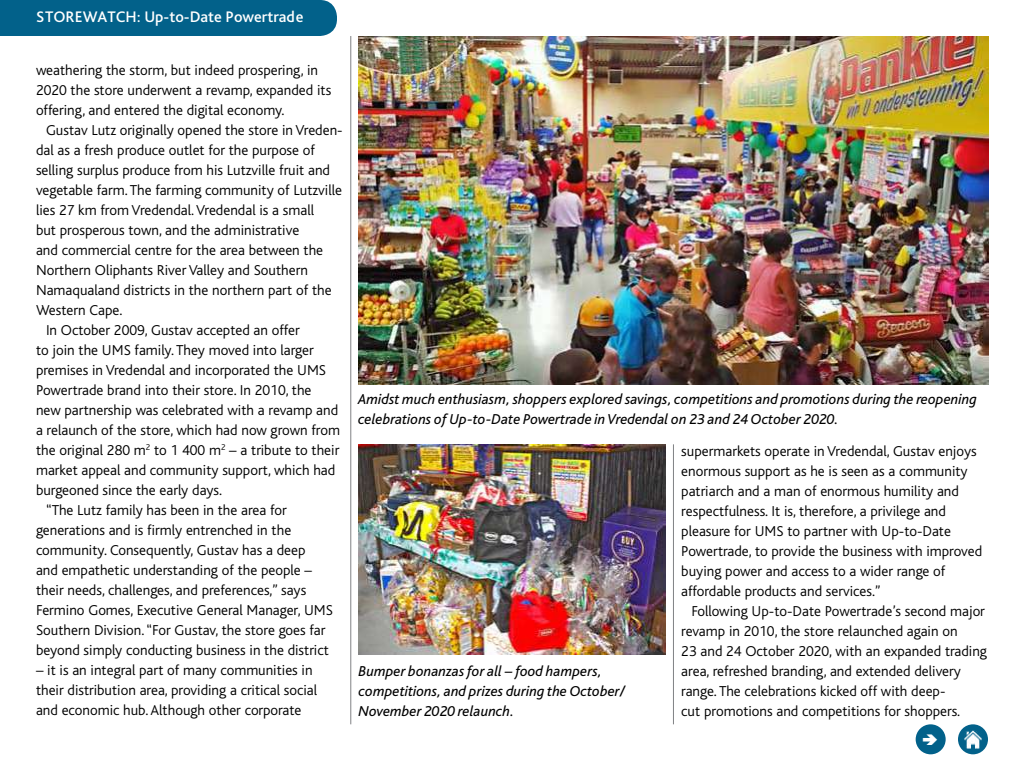
<style>
.page{position:relative;width:1024px;height:768px;background:#fff}
.page>*{position:absolute;margin:0;border:0;box-sizing:border-box;transform-origin:0 0}
.t1{font:500 16px "Bliss Pro";color:#fff}
.t2{font:300 15px/20px "Bliss";color:#000}
.t3{font:italic 15px/20px "Bliss";color:#000}
</style>
<div class="page">
<div style="left:0;top:0;width:337px;height:36px;background:#02618a"></div>
<hr style="left:351px;top:36px;width:1px;height:688px;background:#808285">
<div style="left:916px;top:724px;width:30px;height:30px;background:#02618a;border-radius:50%"></div>
<div style="left:958px;top:724px;width:30px;height:30px;background:#02618a;border-radius:50%"></div>
<img style="left:964px;top:730px;width:18px;height:18px">
<hr style="left:673px;top:444px;width:1px;height:280px;background:#808285">
<img style="left:359px;top:36px;width:630px;height:348px">
<img style="left:359px;top:444px;width:306px;height:210px">
<p class="t1" style="left:36px;top:6px;width:269px">STOREWATCH: Up-to-Date Powertrade</p>
<p class="t2" style="left:36px;top:61px;width:297px">weathering the storm, but indeed prospering, in<br>2020 the store underwent a revamp, expanded its offering, and entered the digital economy.</p>
<p class="t2" style="left:46px;top:121px;width:297px">Gustav Lutz originally opened the store in Vreden-</p>
<p class="t2" style="left:36px;top:141px;width:281px">dal as a fresh produce outlet for the purpose of</p>
<p class="t2" style="left:36px;top:161px;width:296px">selling surplus produce from his Lutzville fruit and</p>
<p class="t2" style="left:36px;top:181px;width:308px">vegetable farm. The farming community of Lutzville</p>
<p class="t2" style="left:36px;top:201px;width:280px">lies 27 km from Vredendal. Vredendal is a small</p>
<p class="t2" style="left:36px;top:221px;width:265px">but prosperous town, and the administrative</p>
<p class="t2" style="left:36px;top:241px;width:289px">and commercial centre for the area between the</p>
<p class="t2" style="left:36px;top:261px;width:273px">Northern Oliphants River Valley and Southern</p>
<p class="t2" style="left:36px;top:281px;width:297px">Namaqualand districts in the northern part of the</p>
<p class="t2" style="left:36px;top:301px;width:88px">Western Cape.</p>
<p class="t2" style="left:46px;top:321px;width:255px">In October 2009, Gustav accepted an offer</p>
<p class="t2" style="left:36px;top:341px;width:279px">to join the UMS family. They moved into larger</p>
<p class="t2" style="left:36px;top:361px;width:292px">premises in Vredendal and incorporated the UMS</p>
<p class="t2" style="left:36px;top:381px;width:277px">Powertrade brand into their store. In 2010, the</p>
<p class="t2" style="left:36px;top:401px;width:304px">new partnership was celebrated with a revamp and</p>
<p class="t2" style="left:36px;top:421px;width:306px">a relaunch of the store, which had now grown from</p>
<p class="t2" style="left:36px;top:441px;width:305px">the original 280 m<sup>2</sup> to 1 400 m<sup>2</sup> – a tribute to their</p>
<p class="t2" style="left:36px;top:461px;width:301px">market appeal and community support, which had</p>
<p class="t2" style="left:36px;top:481px;width:188px">burgeoned since the early days.</p>
<p class="t2" style="left:46px;top:501px;width:242px">“The Lutz family has been in the area for</p>
<p class="t2" style="left:36px;top:521px;width:257px">generations and is firmly entrenched in the</p>
<p class="t2" style="left:36px;top:541px;width:271px">community. Consequently, Gustav has a deep</p>
<p class="t2" style="left:36px;top:561px;width:278px">and empathetic understanding of the people –</p>
<p class="t2" style="left:36px;top:581px;width:272px">their needs, challenges, and preferences,” says</p>
<p class="t2" style="left:36px;top:601px;width:299px">Fermino Gomes, Executive General Manager, UMS</p>
<p class="t2" style="left:36px;top:621px;width:291px">Southern Division. “For Gustav, the store goes far</p>
<p class="t2" style="left:36px;top:641px;width:294px">beyond simply conducting business in the district</p>
<p class="t2" style="left:36px;top:661px;width:283px">– it is an integral part of many communities in their distribution area, providing a critical social and economic hub. Although other corporate</p>
<p class="t3" style="left:358px;top:389px;width:620px">Amidst much enthusiasm, shoppers explored savings, competitions and promotions during the reopening celebrations of Up-to-Date Powertrade in Vredendal on 23 and 24 October 2020.</p>
<p class="t3" style="left:359px;top:661px;width:268px">Bumper bonanzas for all – food hampers, competitions, and prizes during the October/<br>November 2020 relaunch.</p>
<p class="t2" style="left:681px;top:441px;width:302px">supermarkets operate in Vredendal, Gustav enjoys enormous support as he is seen as a community patriarch and a man of enormous humility and respectfulness. It is, therefore, a privilege and pleasure for UMS to partner with Up-to-Date Powertrade, to provide the business with improved buying power and access to a wider range of affordable products and services.”</p>
<p class="t2" style="left:681px;top:601px;width:307px;text-indent:10px">Following Up-to-Date Powertrade’s second major revamp in 2010, the store relaunched again on<br>23 and 24 October 2020, with an expanded trading area, refreshed branding, and extended delivery range. The celebrations kicked off with deep-<br>cut promotions and competitions for shoppers.</p>
</div>
